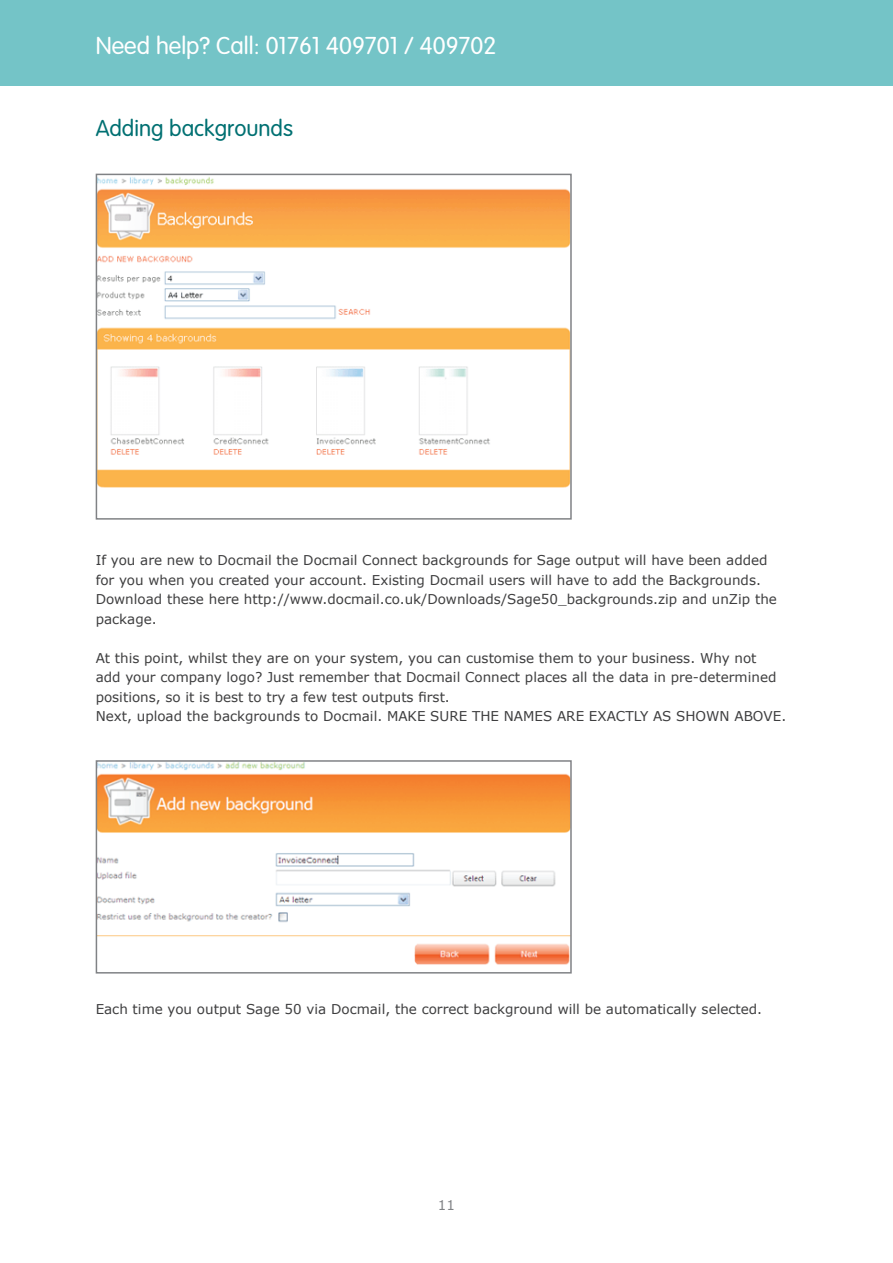
<style>
.page{position:relative;width:893px;height:1263px;background:#fff}
.page>*{position:absolute;margin:0;border:0;box-sizing:border-box;transform-origin:0 0}
.t1{font:300 24px "VAG Rounded";color:#fff}
.t2{font:300 22.5px "VAG Rounded";color:#007072}
.t3{font:13.5px/19.5px "Verdana";color:#3e3e3f}
.t4{font:13.5px "Verdana";color:#808285}
</style>
<div class="page">
<img style="left:99px;top:177px;width:470px;height:311px">
<div style="left:96px;top:174px;width:476px;height:346px;border:2px solid #808285"></div>
<img style="left:99px;top:763px;width:470px;height:202px">
<div style="left:96px;top:760px;width:476px;height:213px;border:2px solid #808285"></div>
<div style="left:0;top:0;width:893px;height:85px;background:#74c4c7"></div>
<h1 class="t1" style="left:96px;top:32px;width:402px">Need help? Call: 01761 409701 / 409702</h1>
<h2 class="t2" style="left:96px;top:115px;width:199px">Adding backgrounds</h2>
<p class="t3" style="left:96px;top:550px;width:683px">If you are new to Docmail the Docmail Connect backgrounds for Sage output will have been added for you when you created your account. Existing Docmail users will have to add the Backgrounds.<br>Download these here http://www.docmail.co.uk/Downloads/Sage50_backgrounds.zip and unZip the package.</p>
<p class="t3" style="left:96px;top:648px;width:692px">At this point, whilst they are on your system, you can customise them to your business. Why not<br>add your company logo? Just remember that Docmail Connect places all the data in pre-determined positions, so it is best to try a few test outputs first.<br>Next, upload the backgrounds to Docmail. MAKE SURE THE NAMES ARE EXACTLY AS SHOWN ABOVE.</p>
<p class="t3" style="left:96px;top:999px;width:668px">Each time you output Sage 50 via Docmail, the correct background will be automatically selected.</p>
<p class="t4" style="left:438px;top:1196px;width:19px">11</p>
</div>
